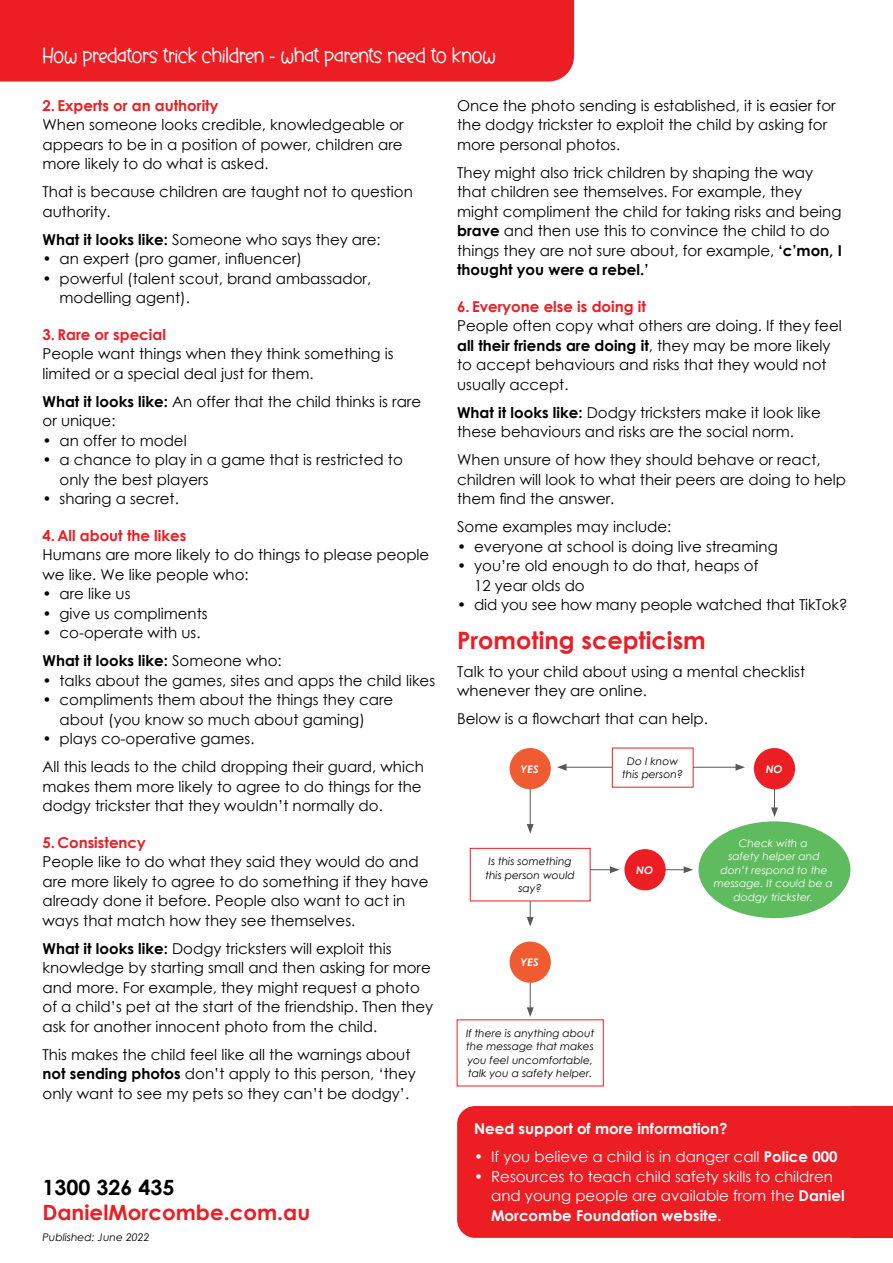
<style>
.page{position:relative;width:893px;height:1263px;background:#fff}
.page>*{position:absolute;margin:0;border:0;box-sizing:border-box;transform-origin:0 0}
.t1{font:700 24px "Century Gothic";color:#ed1d24}
.t2{font:21px "Beforethe Rainbow";color:#fff}
.t3{font:700 21px "Century Gothic";color:#ed1d24}
.t4{font:700 21px "Century Gothic";color:#000}
.t5{font:15px/19.5px "Century Gothic";color:#000}
.t6{font:15px/19.5px "Century Gothic";color:#fff}
.t7{font:700 15px "Century Gothic";color:#ed1d24}
.t8{font:700 15px "Century Gothic";color:#fff}
.t9{font:italic 10.5px/13.5px "Century Gothic";color:#000;text-align:center}
.t10{font:italic 10.5px/13.5px "Century Gothic";color:#fff;text-align:center}
.t11{font:italic 700 10.5px "Century Gothic";color:#fff}
.s1{font-weight:700}
</style>
<div class="page">
<div style="left:457px;top:1106px;width:410px;height:132px;background:#ed1d24;border-radius:18px"></div>
<div style="left:851px;top:1106px;width:42px;height:132px;background:#ed1d24"></div>
<div style="left:0;top:0;width:574px;height:81px;background:#ed1d24"></div>
<div style="left:698px;top:821px;width:152px;height:97px;background:#5ebc5e;border-radius:50%"></div>
<hr style="left:564px;top:767px;width:174px;height:1px;background:#58595b">
<svg style="left:557px;top:764px;width:9px;height:7px"></svg>
<svg style="left:735px;top:764px;width:10px;height:7px"></svg>
<hr style="left:645px;top:869px;width:41px;height:1px;background:#58595b">
<svg style="left:684px;top:866px;width:9px;height:7px"></svg>
<hr style="left:530px;top:869px;width:82px;height:1px;background:#58595b">
<svg style="left:610px;top:866px;width:9px;height:7px"></svg>
<div style="left:612px;top:748px;width:81px;height:39px;background:#fff"></div>
<hr style="left:530px;top:771px;width:1px;height:55px;background:#58595b">
<svg style="left:527px;top:824px;width:7px;height:9px"></svg>
<hr style="left:774px;top:771px;width:1px;height:39px;background:#58595b">
<svg style="left:771px;top:807px;width:7px;height:10px"></svg>
<hr style="left:530px;top:885px;width:1px;height:34px;background:#58595b">
<svg style="left:527px;top:917px;width:7px;height:9px"></svg>
<hr style="left:530px;top:975px;width:1px;height:35px;background:#58595b">
<svg style="left:527px;top:1007px;width:7px;height:10px"></svg>
<div style="left:510px;top:748px;width:41px;height:41px;background:#f15b31;border-radius:50%"></div>
<div style="left:754px;top:748px;width:41px;height:41px;background:#ed1d24;border-radius:50%"></div>
<div style="left:510px;top:941px;width:41px;height:42px;background:#f15b31;border-radius:50%"></div>
<div style="left:624px;top:849px;width:42px;height:41px;background:#ed1d24;border-radius:50%"></div>
<div style="left:470px;top:848px;width:120px;height:53px;background:#fff"></div>
<div style="left:470px;top:848px;width:120px;height:53px;border:1px solid #ed1d24"></div>
<h2 class="t2" style="left:43px;top:43px;width:455px">How predators trick children - what parents need to know</h2>
<p class="t7" style="left:43px;top:94px;width:177px">2. Experts or an authority</p>
<p class="t5" style="left:43px;top:115px;width:363px;text-align:justify">When someone looks credible, knowledgeable or appears to be in a position of power, children are more likely to do what is asked.</p>
<p class="t5" style="left:43px;top:182px;width:372px">That is because children are taught not to question authority.</p>
<p class="t5" style="left:43px;top:229px;width:340px"><span class="s1">What it looks like:</span> Someone who says they are:</p>
<p class="t5" style="left:43px;top:249px;width:261px">• an expert (pro gamer, influencer)</p>
<p class="t5" style="left:60px;top:268px;width:313px;text-indent:-17px">• powerful (talent scout, brand ambassador, modelling agent).</p>
<p class="t7" style="left:43px;top:323px;width:125px">3. Rare or special</p>
<p class="t5" style="left:43px;top:344px;width:352px">People want things when they think something is limited or a special deal just for them.</p>
<p class="t5" style="left:43px;top:391px;width:380px"><span class="s1">What it looks like:</span> An offer that the child thinks is rare or unique:</p>
<p class="t5" style="left:43px;top:430px;width:146px">• an offer to model</p>
<p class="t5" style="left:60px;top:450px;width:345px;text-indent:-17px">• a chance to play in a game that is restricted to only the best players</p>
<p class="t5" style="left:43px;top:489px;width:138px">• sharing a secret.</p>
<p class="t7" style="left:43px;top:524px;width:145px">4. All about the likes</p>
<p class="t5" style="left:43px;top:545px;width:388px">Humans are more likely to do things to please people we like. We like people who:</p>
<p class="t5" style="left:43px;top:584px;width:90px">• are like us</p>
<p class="t5" style="left:43px;top:603px;width:167px">• give us compliments</p>
<p class="t5" style="left:43px;top:619px;width:241px;line-height:28px">• co-operate with us.<br><span class="s1">What it looks like:</span> Someone who:</p>
<p class="t5" style="left:43px;top:670px;width:394px">• talks about the games, sites and apps the child likes</p>
<p class="t5" style="left:60px;top:690px;width:335px;text-indent:-17px">• compliments them about the things they care about (you know so much about gaming)</p>
<p class="t5" style="left:43px;top:725px;width:383px;line-height:28px">• plays co-operative games.<br>All this leads to the child dropping their guard, which</p>
<p class="t5" style="left:43px;top:776px;width:381px">makes them more likely to agree to do things for the dodgy trickster that they wouldn’t normally do.</p>
<p class="t7" style="left:43px;top:831px;width:105px">5.Consistency</p>
<p class="t5" style="left:43px;top:852px;width:387px">People like to do what they said they would do and are more likely to agree to do something if they have already done it before. People also want to act in ways that match how they see themselves.</p>
<p class="t5" style="left:43px;top:938px;width:392px"><span class="s1">What it looks like:</span> Dodgy tricksters will exploit this knowledge by starting small and then asking for more and more. For example, they might request a photo of a child’s pet at the start of the friendship. Then they ask for another innocent photo from the child.</p>
<p class="t5" style="left:43px;top:1044px;width:375px">This makes the child feel like all the warnings about <span class="s1">not sending photos</span> don’t apply to this person, ‘they only want to see my pets so they can’t be dodgy’.</p>
<p class="t5" style="left:457px;top:95px;width:380px">Once the photo sending is established, it is easier for the dodgy trickster to exploit the child by asking for more personal photos.</p>
<p class="t5" style="left:457px;top:162px;width:386px">They might also trick children by shaping the way that children see themselves. For example, they might compliment the child for taking risks and being <span class="s1">brave</span> and then use this to convince the child to do things they are not sure about, for example, <span class="s1">‘c’mon, I thought you were a rebel.’</span></p>
<p class="t7" style="left:457px;top:295px;width:190px">6. Everyone else is doing it</p>
<p class="t5" style="left:457px;top:316px;width:386px">People often copy what others are doing. If they feel <span class="s1">all their friends are doing it</span>, they may be more likely to accept behaviours and risks that they would not usually accept.</p>
<p class="t5" style="left:457px;top:402px;width:365px"><span class="s1">What it looks like:</span> Dodgy tricksters make it look like these behaviours and risks are the social norm.</p>
<p class="t5" style="left:457px;top:450px;width:391px">When unsure of how they should behave or react, children will look to what their peers are doing to help them find the answer.</p>
<p class="t5" style="left:457px;top:517px;width:216px">Some examples may include:</p>
<p class="t5" style="left:457px;top:536px;width:322px">• everyone at school is doing live streaming</p>
<p class="t5" style="left:474px;top:556px;width:286px;text-indent:-17px">• you’re old enough to do that, heaps of<br>12 year olds do</p>
<p class="t5" style="left:457px;top:595px;width:392px">• did you see how many people watched that TikTok?</p>
<h1 class="t1" style="left:457px;top:622px;width:250px">Promoting scepticism</h1>
<p class="t5" style="left:457px;top:661px;width:349px">Talk to your child about using a mental checklist whenever they are online.</p>
<p class="t5" style="left:457px;top:709px;width:252px">Below is a flowchart that can help.</p>
<p class="t9" style="left:622px;top:754px;width:62px">Do I know this person?</p>
<p class="t11" style="left:521px;top:761px;width:19px">YES</p>
<p class="t11" style="left:766px;top:761px;width:18px">NO</p>
<p class="t10" style="left:714px;top:836px;width:121px">Check with a<br>safety helper and don’t respond to the message. It could be a dodgy trickster.</p>
<p class="t9" style="left:485px;top:854px;width:91px">Is this something this person would say?</p>
<p class="t11" style="left:636px;top:862px;width:18px">NO</p>
<p class="t11" style="left:521px;top:954px;width:19px">YES</p>
<p class="t9" style="left:466px;top:1026px;width:130px;text-align:left">If there is anything about the message that makes you feel uncomfortable, talk you a safety helper.</p>
<h2 class="t4" style="left:43px;top:1171px;width:133px">1300 326 435</h2>
<h2 class="t3" style="left:43px;top:1197px;width:269px">DanielMorcombe.com.au</h2>
<p class="t9" style="left:43px;top:1231px;width:109px">Published: June 2022</p>
<p class="t8" style="left:474px;top:1117px;width:255px">Need support of more information?</p>
<p class="t6" style="left:474px;top:1147px;width:365px">• If you believe a child is in danger call <span class="s1">Police 000</span></p>
<p class="t6" style="left:491px;top:1166px;width:355px;text-indent:-17px">• Resources to teach child safety skills to children and young people are available from the <span class="s1">Daniel<br>Morcombe Foundation website.</span></p>
</div>
